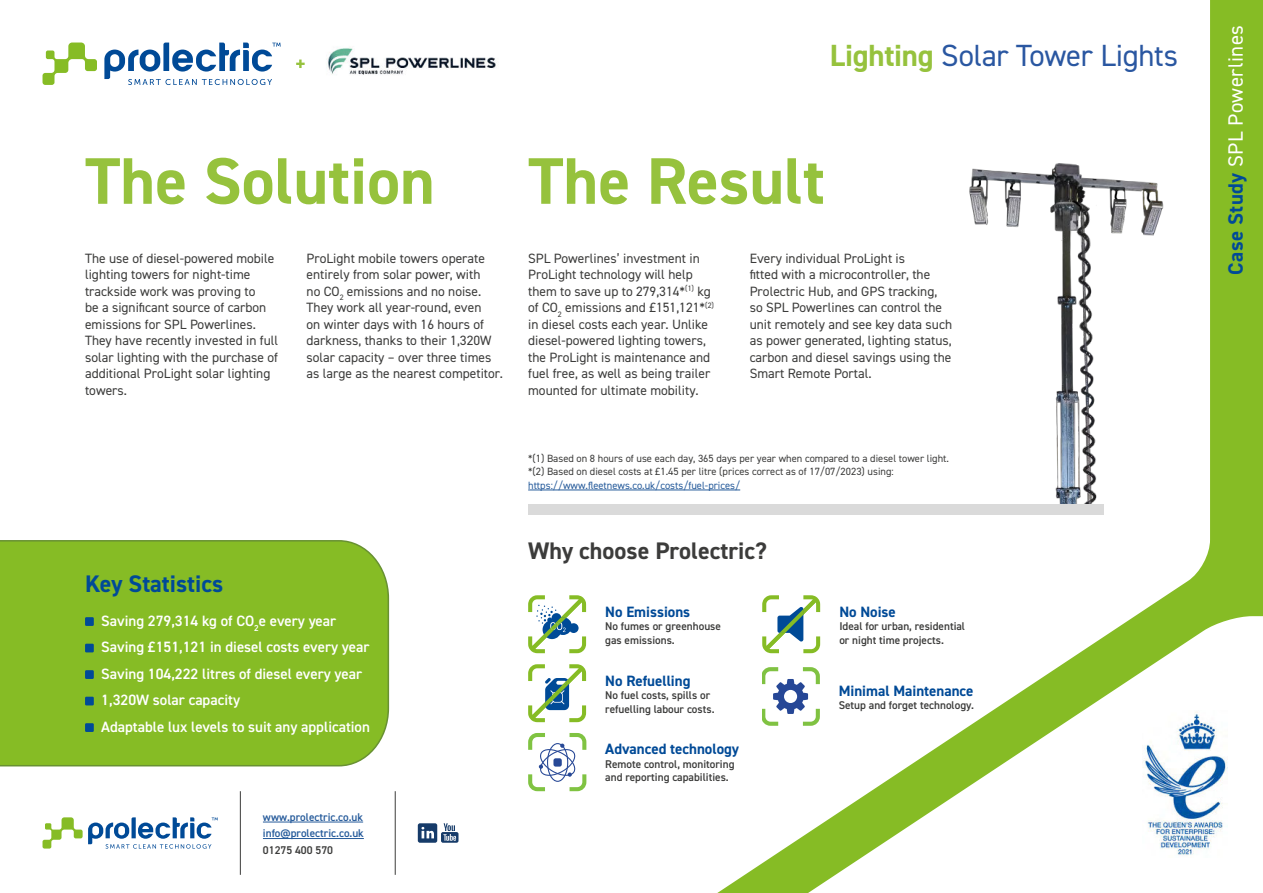
<style>
.page{position:relative;width:1263px;height:893px;background:#86bc25}
.page>*{position:absolute;margin:0;border:0;box-sizing:border-box;transform-origin:0 0}
.t1{font:700 66px "DIN2014";color:#96c23d}
.t2{font:30.75px "DIN2014";letter-spacing:-.01em;color:#2a57a1}
.t3{font:700 24px "DIN2014";color:#3c3c3b}
.t4{font:700 24px "DIN2014";color:#004a97}
.t5{font:20.85px "DIN2014";letter-spacing:.02em;color:#fff}
.t6{font:600 15px/26.5px "DIN2014";color:#fff}
.t7{font:700 15px "DIN2014";color:#004a97}
.t8{font:13.5px/16.5px "DIN2014";color:#3c3c3b}
.t9{font:600 11.25px/13.5px "DIN2014";color:#3c3c3b}
.t10{font:600 11.25px/16.5px "DIN2014";color:#265b9b}
.t11{font:10.5px/13.5px "DIN2014";color:#3c3c3b}
.t12{font:10.5px "DIN2014";color:#265b9b}
.s1{font-weight:700;color:#96c23d}
.s2{font-weight:700;color:#004a97}
</style>
<div class="page">
<div style="left:1210px;top:616px;width:53px;height:277px;background:#fff"></div>
<div style="left:0;top:0;width:1210px;height:893px;background:#fff"></div>
<img style="left:1142px;top:710px;width:85px;height:147px">
<hr style="left:263px;top:822px;width:100px;height:1px;background:#265b9b">
<hr style="left:263px;top:838px;width:101px;height:1px;background:#265b9b">
<hr style="left:240px;top:791px;width:1px;height:84px;background:#3c3c3b">
<svg style="left:43px;top:817px;width:175px;height:32px;background:#bcd1d6"></svg>
<svg style="left:418px;top:823px;width:40px;height:20px"></svg>
<hr style="left:395px;top:791px;width:1px;height:84px;background:#3c3c3b">
<svg style="left:0;top:539px;width:390px;height:228px"></svg>
<img style="left:957px;top:152px;width:221px;height:359px">
<div style="left:528px;top:504px;width:575px;height:11px;background:#dadada"></div>
<div style="left:85px;top:617px;width:9px;height:9px;background:#004a97"></div>
<div style="left:85px;top:644px;width:9px;height:8px;background:#004a97"></div>
<div style="left:85px;top:670px;width:9px;height:9px;background:#004a97"></div>
<div style="left:85px;top:697px;width:9px;height:8px;background:#004a97"></div>
<div style="left:85px;top:723px;width:9px;height:9px;background:#004a97"></div>
<hr style="left:528px;top:490px;width:212px;height:1px;background:#265b9b">
<img style="left:320px;top:40px;width:184px;height:42px">
<svg style="left:296px;top:60px;width:9px;height:8px"></svg>
<svg style="left:43px;top:43px;width:54px;height:42px"></svg>
<svg style="left:104px;top:43px;width:177px;height:42px;background:#afc6de"></svg>
<svg style="left:528px;top:595px;width:58px;height:58px"></svg>
<svg style="left:762px;top:595px;width:58px;height:58px"></svg>
<svg style="left:528px;top:664px;width:58px;height:58px"></svg>
<svg style="left:762px;top:667px;width:58px;height:59px;background:#c5d4d3"></svg>
<svg style="left:528px;top:733px;width:58px;height:58px;background:#d6e2db"></svg>
<h2 class="t2" style="left:830px;top:41px;width:350px"><span class="s1">Lighting</span> Solar Tower Lights</h2>
<h1 class="t1" style="left:85px;top:158px;width:351px">The Solution</h1>
<p class="t8" style="left:85px;top:250px;width:195px">The use of diesel-powered mobile lighting towers for night-time trackside work was proving to<br>be a significant source of carbon emissions for SPL Powerlines.<br>They have recently invested in full solar lighting with the purchase of additional ProLight solar lighting towers.</p>
<p class="t8" style="left:307px;top:250px;width:198px">ProLight mobile towers operate entirely from solar power, with<br>no CO<sub>2</sub> emissions and no noise.<br>They work all year-round, even<br>on winter days with 16 hours of darkness, thanks to their 1,320W solar capacity – over three times as large as the nearest competitor.</p>
<h3 class="t4" style="left:85px;top:575px;width:140px">Key Statistics</h3>
<p class="t6" style="left:101px;top:609px;width:270px">Saving 279,314 kg of CO<sub>2</sub>e every year Saving £151,121 in diesel costs every year Saving 104,222 litres of diesel every year 1,320W solar capacity<br>Adaptable lux levels to suit any application</p>
<p class="t10" style="left:263px;top:810px;width:102px">www.prolectric.co.uk info@prolectric.co.uk</p>
<p class="t9" style="left:263px;top:844px;width:72px">01275 400 570</p>
<h1 class="t1" style="left:528px;top:158px;width:298px">The Result</h1>
<p class="t8" style="left:528px;top:250px;width:187px">SPL Powerlines’ investment in<br>ProLight technology will help them to save up to 279,314*<sup>(1)</sup> kg of CO<sub>2</sub> emissions and £151,121*<sup>(2) </sup>in diesel costs each year. Unlike diesel-powered lighting towers, the ProLight is maintenance and fuel free, as well as being trailer mounted for ultimate mobility.</p>
<p class="t8" style="left:750px;top:250px;width:204px">Every individual ProLight is<br>fitted with a microcontroller, the<br>Prolectric Hub, and GPS tracking, so SPL Powerlines can control the unit remotely and see key data such as power generated, lighting status, carbon and diesel savings using the<br>Smart Remote Portal.</p>
<p class="t11" style="left:528px;top:452px;width:422px">*(1) Based on 8 hours of use each day, 365 days per year when compared to a diesel tower light. *(2) Based on diesel costs at £1.45 per litre (prices correct as of 17/07/2023) using:</p>
<p class="t12" style="left:528px;top:480px;width:214px">https://www.fleetnews.co.uk/costs/fuel-prices/</p>
<h3 class="t3" style="left:528px;top:542px;width:240px">Why choose Prolectric?</h3>
<p class="t7" style="left:605px;top:606px;width:86px">No Emissions</p>
<p class="t9" style="left:605px;top:620px;width:117px">No fumes or greenhouse gas emissions.</p>
<p class="t7" style="left:605px;top:675px;width:87px">No Refuelling</p>
<p class="t9" style="left:605px;top:689px;width:111px">No fuel costs, spills or refuelling labour costs.</p>
<p class="t7" style="left:605px;top:744px;width:135px">Advanced technology</p>
<p class="t9" style="left:605px;top:758px;width:131px">Remote control, monitoring and reporting capabilities.</p>
<p class="t7" style="left:839px;top:606px;width:58px">No Noise</p>
<p class="t9" style="left:839px;top:620px;width:127px">Ideal for urban, residential or night time projects.</p>
<p class="t7" style="left:839px;top:685px;width:136px">Minimal Maintenance</p>
<p class="t9" style="left:839px;top:699px;width:137px">Setup and forget technology.</p>
<h3 class="t5" style="left:1226px;top:275px;width:251px;rotate:-90deg"><span class="s2">Case Study</span> SPL Powerlines</h3>
</div>
